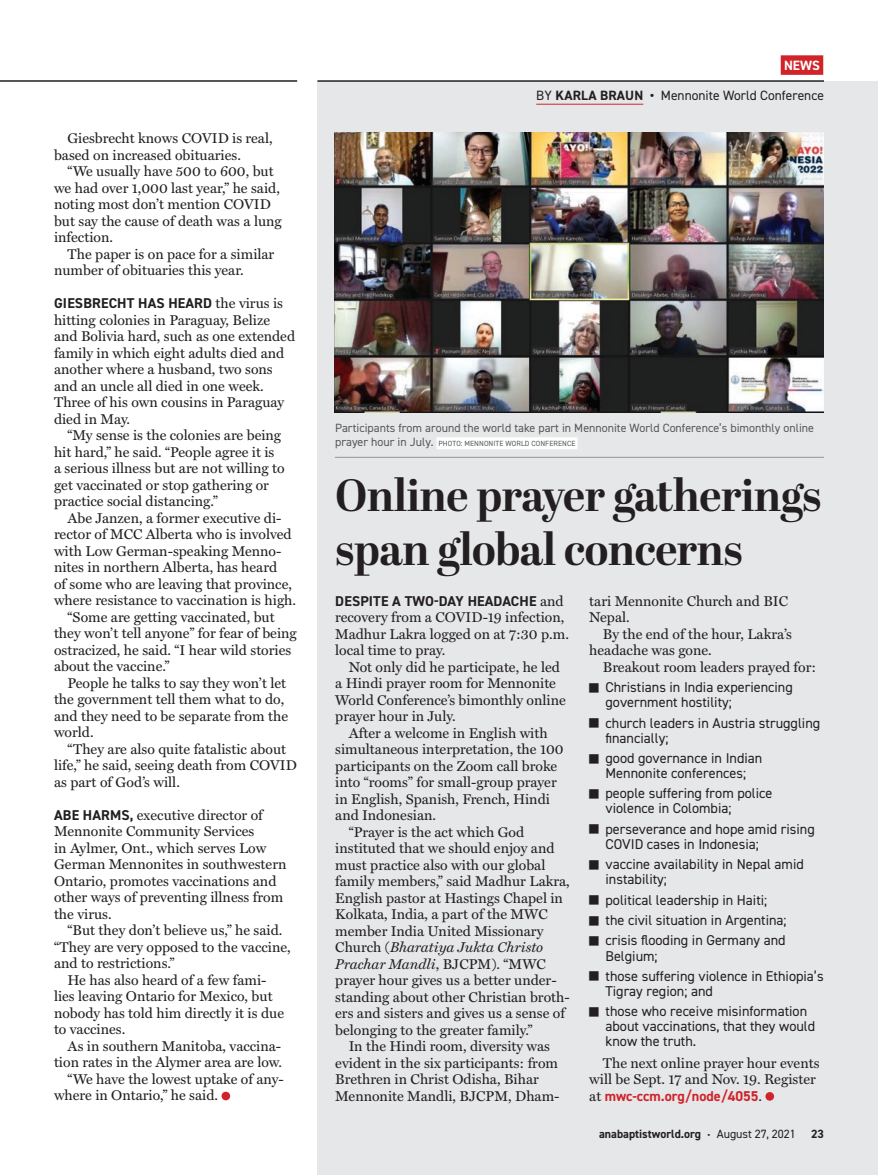
<style>
.page{position:relative;width:878px;height:1175px;background:#fff}
.page>*{position:absolute;margin:0;border:0;box-sizing:border-box;transform-origin:0 0}
.t1{font:700 45px/54px "Abril Display";letter-spacing:-.01em;color:#231f20}
.t2{font:14.25px/16.5px "Miller Text";color:#231f20}
.t3{font:14.25px/15px "DIN2014";color:#231f20}
.t4{font:13.5px "DIN2014";color:#231f20}
.t5{font:700 13.5px "DIN2014";color:#fff}
.t6{font:12px "DIN2014";color:#57585a}
.t7{font:700 12px "DIN2014";color:#231f20}
.t8{font:7.5px "DIN2014";letter-spacing:.01em;color:#57585a}
.s1{font-family:"DIN2014";font-weight:700}
.s2{font-weight:700}
.s3{font-size:12px}
.s4{font-style:italic}
.s5{font-family:"DIN2014";font-weight:700;color:#d1232a}
.s6{font-weight:400}
</style>
<div class="page">
<div style="left:317px;top:81px;width:561px;height:1093px;background:#e6e7e9"></div>
<hr style="left:0;top:80px;width:297px;height:2px;background:#231f20">
<hr style="left:317px;top:80px;width:507px;height:2px;background:#231f20">
<div style="left:780px;top:55px;width:43px;height:20px;background:#d1232a"></div>
<div style="left:221px;top:1091px;width:9px;height:9px;background:#d1232a;border-radius:50%"></div>
<div style="left:765px;top:1092px;width:9px;height:8px;background:#d1232a;border-radius:50%"></div>
<img style="left:335px;top:132px;width:488px;height:280px">
<hr style="left:536px;top:104px;width:107px;height:1px;background:#d1232a">
<div style="left:436px;top:437px;width:141px;height:12px;background:#fff"></div>
<hr style="left:335px;top:457px;width:488px;height:1px;background:#939598">
<p class="t2" style="left:54px;top:129px;width:220px;text-indent:13px">Giesbrecht knows COVID is real, based on increased obituaries.</p>
<p class="t2" style="left:54px;top:162px;width:229px;text-indent:13px">“We usually have 500 to 600, but we had over 1,000 last year,” he said, noting most don’t mention COVID but say the cause of death was a lung infection.</p>
<p class="t2" style="left:54px;top:244px;width:222px;text-indent:13px">The paper is on pace for a similar number of obituaries this year.</p>
<p class="t2" style="left:54px;top:294px;width:242px"><span class="s1">GIESBRECHT HAS HEARD</span> the virus is hitting colonies in Paraguay, Belize and Bolivia hard, such as one extended family in which eight adults died and another where a husband, two sons and an uncle all died in one week.<br>Three of his own cousins in Paraguay died in May.</p>
<p class="t2" style="left:54px;top:426px;width:232px;text-indent:13px">“My sense is the colonies are being hit hard,” he said. “People agree it is a serious illness but are not willing to get vaccinated or stop gathering or practice social distancing.”</p>
<p class="t2" style="left:54px;top:508px;width:243px;text-indent:13px">Abe Janzen, a former executive di&shy;rector of MCC Alberta who is involved with Low German-speaking Menno&shy;nites in northern Alberta, has heard<br>of some who are leaving that province, where resistance to vaccination is high.</p>
<p class="t2" style="left:54px;top:607px;width:244px;text-indent:13px">“Some are getting vaccinated, but they won’t tell anyone” for fear of being ostracized, he said. “I hear wild stories about the vaccine.”</p>
<p class="t2" style="left:54px;top:673px;width:235px;text-indent:13px">People he talks to say they won’t let the government tell them what to do, and they need to be separate from the world.</p>
<p class="t2" style="left:54px;top:739px;width:244px;text-indent:13px">“They are also quite fatalistic about life,” he said, seeing death from COVID as part of God’s will.</p>
<p class="t2" style="left:54px;top:805px;width:234px"><span class="s1">ABE HARMS,</span> executive director of<br>Mennonite Community Services<br>in Aylmer, Ont., which serves Low<br>German Mennonites in southwestern<br>Ontario, promotes vaccinations and other ways of preventing illness from the virus.</p>
<p class="t2" style="left:54px;top:921px;width:238px;text-indent:13px">“But they don’t believe us,” he said. “They are very opposed to the vaccine, and to restrictions.”</p>
<p class="t2" style="left:54px;top:970px;width:231px;text-indent:13px">He has also heard of a few fami&shy;lies leaving Ontario for Mexico, but nobody has told him directly it is due to vaccines.</p>
<p class="t2" style="left:54px;top:1036px;width:229px;text-align:right">As in southern Manitoba, vaccina&shy;tion rates in the Alymer area are low.</p>
<p class="t2" style="left:54px;top:1069px;width:231px;text-indent:13px">“We have the lowest uptake of any&shy;where in Ontario,” he said.</p>
<p class="t5" style="left:784px;top:56px;width:37px">NEWS</p>
<p class="t4" style="left:536px;top:87px;width:289px">BY <span class="s2">KARLA BRAUN •</span> Mennonite World Conference</p>
<p class="t6" style="left:335px;top:420px;width:480px">Participants from around the world take part in Mennonite World Conference’s bimonthly online</p>
<p class="t8" style="left:335px;top:439px;width:242px"><span class="s3">prayer hour in July.</span> PHOTO: MENNONITE WORLD CONFERENCE</p>
<p class="t1" style="left:335px;top:471px;width:487px">Online prayer gatherings span global concerns</p>
<p class="t2" style="left:335px;top:591px;width:235px"><span class="s1">DESPITE A TWO-DAY HEADACHE</span> and recovery from a COVID-19 infection,<br>Madhur Lakra logged on at 7:30 p.m. local time to pray.</p>
<p class="t2" style="left:335px;top:657px;width:232px;text-indent:13px">Not only did he participate, he led a Hindi prayer room for Mennonite<br>World Conference’s bimonthly online prayer hour in July.</p>
<p class="t2" style="left:335px;top:723px;width:230px;text-indent:13px">After a welcome in English with simultaneous interpretation, the 100 participants on the Zoom call broke into “rooms” for small-group prayer in English, Spanish, French, Hindi and Indonesian.</p>
<p class="t2" style="left:335px;top:822px;width:236px;text-indent:13px">“Prayer is the act which God instituted that we should enjoy and must practice also with our global family members,” said Madhur Lakra, English pastor at Hastings Chapel in Kolkata, India, a part of the MWC member India United Missionary Church (<span class="s4">Bharatiya Jukta Christo Prachar Mandli</span>, BJCPM). “MWC prayer hour gives us a better under&shy;standing about other Christian broth&shy;ers and sisters and gives us a sense of belonging to the greater family.”</p>
<p class="t2" style="left:335px;top:1037px;width:226px;text-indent:13px">In the Hindi room, diversity was evident in the six participants: from Brethren in Christ Odisha, Bihar Mennonite Mandli, BJCPM, Dham-</p>
<p class="t2" style="left:589px;top:591px;width:200px">tari Mennonite Church and BIC<br>Nepal.</p>
<p class="t2" style="left:589px;top:624px;width:204px;text-indent:13px">By the end of the hour, Lakra’s headache was gone.</p>
<p class="t2" style="left:602px;top:657px;width:215px">Breakout room leaders prayed for:</p>
<p class="t3" style="left:605px;top:679px;width:189px">Christians in India experiencing government hostility;</p>
<p class="t3" style="left:605px;top:715px;width:216px">church leaders in Austria struggling financially;</p>
<p class="t3" style="left:605px;top:750px;width:158px">good governance in Indian<br>Mennonite conferences;</p>
<p class="t3" style="left:605px;top:785px;width:168px">people suffering from police violence in Colombia;</p>
<p class="t3" style="left:605px;top:821px;width:211px">perseverance and hope amid rising<br>COVID cases in Indonesia;</p>
<p class="t3" style="left:605px;top:856px;width:200px">vaccine availability in Nepal amid instability;</p>
<p class="t3" style="left:605px;top:892px;width:163px">political leadership in Haiti;</p>
<p class="t3" style="left:605px;top:912px;width:183px">the civil situation in Argentina;</p>
<p class="t3" style="left:605px;top:932px;width:182px">crisis flooding in Germany and<br>Belgium;</p>
<p class="t3" style="left:605px;top:968px;width:220px">those suffering violence in Ethiopia’s<br>Tigray region; and</p>
<p class="t3" style="left:605px;top:1003px;width:211px">those who receive misinformation about vaccinations, that they would know the truth.</p>
<p class="t2" style="left:589px;top:1053px;width:232px;text-indent:13px">The next online prayer hour events will be Sept. 17 and Nov. 19. Register at <span class="s5">mwc-ccm.org/node/4055</span>.</p>
<p class="t7" style="left:599px;top:1125px;width:198px">anabaptistworld.org <span class="s6">• August 27, 2021</span></p>
<p class="t7" style="left:811px;top:1125px;width:14px">23</p>
</div>
